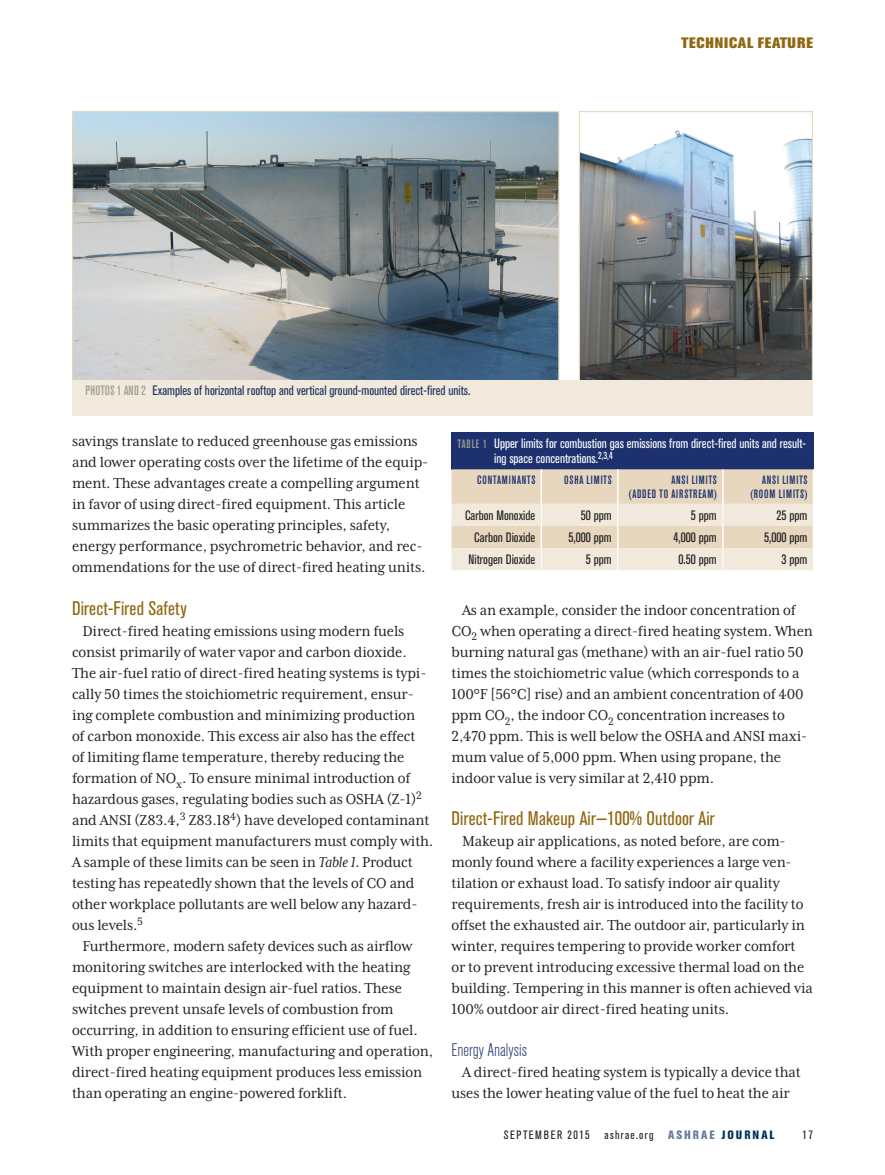
<style>
.page{position:relative;width:885px;height:1175px;background:#fff}
.page>*{position:absolute;margin:0;border:0;box-sizing:border-box;transform-origin:0 0}
.Subhead_1{font:condensed 19.5px "Akzidenz Grotesk BE";letter-spacing:.01em;color:#8f6811}
.Subhead_2{font:300 condensed 18px "Akzidenz Grotesk BE";color:#1d316e}
.text_indent{font:16.5px/21px "Mrs Eaves XL Serif Nar OT";letter-spacing:-.01em;color:#231f20}
.t1{font:800 15px "Akzidenz Grotesk BE";letter-spacing:.05em;color:#8f6811}
.text_table{font:condensed 13.5px/15px "Akzidenz Grotesk BE";color:#fff}
.text_table-2{font:condensed 13.5px "Akzidenz Grotesk BE";color:#231f20}
.caption_blue{font:condensed 13.5px "Akzidenz Grotesk BE";color:#1b315d}
.text_table_axis{font:500 condensed 12px/13.5px "Akzidenz Grotesk BE";letter-spacing:.06em;color:#1d316e;text-align:right}
.running_foot{font:condensed 12px "Akzidenz Grotesk BE";letter-spacing:.115em;color:#231f20}
.s1{font-weight:500;color:#9da093}
.s2{font-style:italic}
.s3{font-weight:500;font-size:12px;color:#9da093}
.s4{font-weight:800;color:#647b9d}
.s5{font-weight:800;color:#00315a}
</style>
<div class="page">
<img style="left:580px;top:130px;width:230px;height:250px">
<div style="left:578px;top:111px;width:234px;height:282px;border:1px solid #e6d7be"></div>
<img style="left:74px;top:113px;width:483px;height:267px">
<div style="left:72px;top:380px;width:740px;height:36px;background:#f1eadc"></div>
<div style="left:451px;top:432px;width:362px;height:37px;background:#1d316e"></div>
<svg style="left:451px;top:469px;width:362px;height:101px"></svg>
<p class="caption_blue" style="left:86px;top:383px;width:386px"><span class="s1">PHOTOS 1 AND 2</span> Examples of horizontal rooftop and vertical ground-mounted direct-fired units.</p>
<p class="t1" style="left:681px;top:34px;width:133px">TECHNICAL FEATURE</p>
<p class="text_indent" style="left:72px;top:431px;width:358px">savings translate to reduced greenhouse gas emissions and lower operating costs over the lifetime of the equip&shy;ment. These advantages create a compelling argument in favor of using direct-fired equipment. This article summarizes the basic operating principles, safety, energy performance, psychrometric behavior, and rec&shy;ommendations for the use of direct-fired heating units.</p>
<p class="Subhead_1" style="left:72px;top:597px;width:116px">Direct-Fired Safety</p>
<p class="text_indent" style="left:72px;top:620px;width:363px;text-indent:10px">Direct-fired heating emissions using modern fuels consist primarily of water vapor and carbon dioxide.<br>The air-fuel ratio of direct-fired heating systems is typi&shy;cally 50 times the stoichiometric requirement, ensur&shy;ing complete combustion and minimizing production<br>of carbon monoxide. This excess air also has the effect<br>of limiting flame temperature, thereby reducing the formation of NO<sub>x</sub>. To ensure minimal introduction of hazardous gases, regulating bodies such as OSHA (Z-1)<sup>2 </sup>and ANSI (Z83.4,<sup>3</sup> Z83.18<sup>4</sup>) have developed contaminant limits that equipment manufacturers must comply with.<br>A sample of these limits can be seen in <span class="s2">Table 1.</span> Product testing has repeatedly shown that the levels of CO and other workplace pollutants are well below any hazard&shy;ous levels.<sup>5</sup></p>
<p class="text_indent" style="left:72px;top:935px;width:362px;text-indent:10px">Furthermore, modern safety devices such as airflow monitoring switches are interlocked with the heating equipment to maintain design air-fuel ratios. These switches prevent unsafe levels of combustion from occurring, in addition to ensuring efficient use of fuel.<br>With proper engineering, manufacturing and operation, direct-fired heating equipment produces less emission than operating an engine-powered forklift.</p>
<p class="text_table" style="left:494px;top:436px;width:313px;text-indent:-37px"><span class="s3">TABLE 1</span> Upper limits for combustion gas emissions from direct-fired units and result&shy;ing space concentrations.<sup>2,3,4</sup></p>
<p class="text_table_axis" style="left:477px;top:473px;width:60px">CONTAMINANTS</p>
<p class="text_table_axis" style="left:564px;top:473px;width:49px">OSHA LIMITS</p>
<p class="text_table_axis" style="left:628px;top:473px;width:89px">ANSI LIMITS<br>(ADDED TO AIRSTREAM)</p>
<p class="text_table_axis" style="left:750px;top:473px;width:59px">ANSI LIMITS (ROOM LIMITS)</p>
<p class="text_table-2" style="left:465px;top:507px;width:72px">Carbon Monoxide</p>
<p class="text_table-2" style="left:580px;top:507px;width:32px">50 ppm</p>
<p class="text_table-2" style="left:690px;top:507px;width:27px">5 ppm</p>
<p class="text_table-2" style="left:776px;top:507px;width:32px">25 ppm</p>
<p class="text_table-2" style="left:474px;top:530px;width:63px">Carbon Dioxide</p>
<p class="text_table-2" style="left:568px;top:530px;width:45px">5,000 ppm</p>
<p class="text_table-2" style="left:673px;top:530px;width:45px">4,000 ppm</p>
<p class="text_table-2" style="left:764px;top:530px;width:45px">5,000 ppm</p>
<p class="text_table-2" style="left:468px;top:552px;width:68px">Nitrogen Dioxide</p>
<p class="text_table-2" style="left:585px;top:552px;width:27px">5 ppm</p>
<p class="text_table-2" style="left:678px;top:552px;width:40px">0.50 ppm</p>
<p class="text_table-2" style="left:781px;top:552px;width:27px">3 ppm</p>
<p class="text_indent" style="left:451px;top:599px;width:363px;text-indent:10px">As an example, consider the indoor concentration of CO<sub>2</sub> when operating a direct-fired heating system. When burning natural gas (methane) with an air-fuel ratio 50 times the stoichiometric value (which corresponds to a 100°F [56°C] rise) and an ambient concentration of 400 ppm CO<sub>2</sub>, the indoor CO<sub>2</sub> concentration increases to 2,470 ppm. This is well below the OSHA and ANSI maxi&shy;mum value of 5,000 ppm. When using propane, the indoor value is very similar at 2,410 ppm.</p>
<p class="Subhead_1" style="left:451px;top:807px;width:265px">Direct-Fired Makeup Air—100% Outdoor Air</p>
<p class="text_indent" style="left:451px;top:830px;width:363px;text-indent:10px">Makeup air applications, as noted before, are com&shy;monly found where a facility experiences a large ven&shy;tilation or exhaust load. To satisfy indoor air quality requirements, fresh air is introduced into the facility to offset the exhausted air. The outdoor air, particularly in winter, requires tempering to provide worker comfort or to prevent introducing excessive thermal load on the building. Tempering in this manner is often achieved via 100% outdoor air direct-fired heating units.</p>
<p class="Subhead_2" style="left:451px;top:1039px;width:77px">Energy Analysis</p>
<p class="text_indent" style="left:451px;top:1061px;width:351px;text-indent:10px">A direct-fired heating system is typically a device that uses the lower heating value of the fuel to heat the air</p>
<p class="running_foot" style="left:503px;top:1128px;width:272px">SEPTEMBER 2015 ashrae.org <span class="s4">ASHRAE</span> <span class="s5">JOURNAL</span></p>
<p class="running_foot" style="left:802px;top:1128px;width:12px">17</p>
</div>
